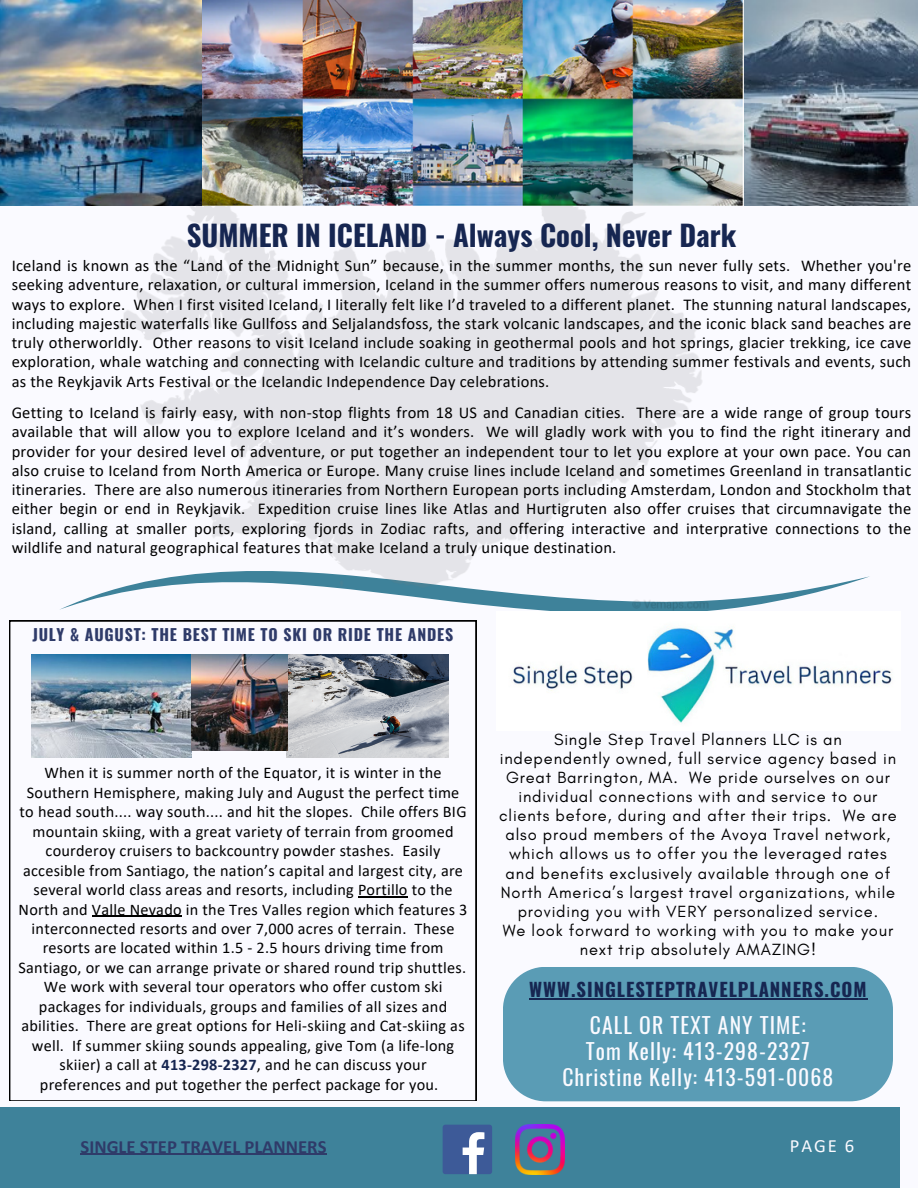
<style>
.page{position:relative;width:918px;height:1188px;background:#fafaff}
.page>*{position:absolute;margin:0;border:0;box-sizing:border-box;transform-origin:0 0}
.t1{font:700 28.65px "Oswald";color:#162651}
.t2{font:21.6px/25.8px "Oswald";letter-spacing:.05em;color:#fafaff;text-align:center}
.t3{font:700 18.75px "Oswald";letter-spacing:.05em;color:#162651}
.t4{font:700 18.75px "Calibri";color:#2f3b69}
.t5{font:18.75px "Calibri";color:#fafaff}
.t6{font:16.5px/19.2px "Calibri";letter-spacing:.015em;color:#000;text-align:justify}
.t7{font:16.5px/19.2px "Glacial Indifference";letter-spacing:.05em;color:#000;text-align:center}
.t8{font:16.2px/19.5px "Calibri";letter-spacing:.015em;color:#000;text-align:center}
.t9{font:700 15.9px "Oswald";letter-spacing:.05em;color:#2f3b69}
.s1{font-weight:700;color:#162651}
</style>
<div class="page">
<div style="left:0;top:1107px;width:900px;height:81px;background:#3e829a"></div>
<svg style="left:9px;top:621px;width:467px;height:480px"></svg>
<hr style="left:358px;top:896px;width:50px;height:2px;background:#000">
<hr style="left:92px;top:915px;width:90px;height:2px;background:#000">
<img style="left:32px;top:654px;width:159px;height:104px">
<img style="left:287px;top:654px;width:162px;height:104px">
<img style="left:192px;top:654px;width:95px;height:96px">
<svg style="left:60px;top:576px;width:810px;height:34px"></svg>
<img style="left:744px;top:0;width:174px;height:206px">
<img style="left:201px;top:0;width:543px;height:206px">
<img style="left:0;top:0;width:201px;height:206px">
<img style="left:513px;top:626px;width:379px;height:97px">
<div style="left:503px;top:967px;width:390px;height:134px;background:#5a9cb5"></div>
<hr style="left:529px;top:998px;width:339px;height:1px;background:#162651">
<img style="left:92px;top:150px;width:633px;height:476px">
<hr style="left:81px;top:1154px;width:246px;height:1px;background:#2f3b69">
<div style="left:443px;top:1125px;width:49px;height:49px;background:#3d5a98;border-radius:3px"></div>
<svg style="left:463px;top:1132px;width:21px;height:42px"></svg>
<img style="left:515px;top:1125px;width:50px;height:49px">
<p class="t1" style="left:187px;top:213px;width:551px">SUMMER IN ICELAND - Always Cool, Never Dark</p>
<p class="t6" style="left:12px;top:257px;width:901px">Iceland is known as the “Land of the Midnight Sun” because, in the summer months, the sun never fully sets. Whether you're seeking adventure, relaxation, or cultural immersion, Iceland in the summer offers numerous reasons to visit, and many different ways to explore. When I first visited Iceland, I literally felt like I’d traveled to a different planet. The stunning natural landscapes, including majestic waterfalls like Gullfoss and Seljalandsfoss, the stark volcanic landscapes, and the iconic black sand beaches are truly otherworldly. Other reasons to visit Iceland include soaking in geothermal pools and hot springs, glacier trekking, ice cave exploration, whale watching and connecting with Icelandic culture and traditions by attending summer festivals and events, such as the Reykjavik Arts Festival or the Icelandic Independence Day celebrations.</p>
<p class="t6" style="left:12px;top:404px;width:901px">Getting to Iceland is fairly easy, with non-stop flights from 18 US and Canadian cities. There are a wide range of group tours available that will allow you to explore Iceland and it’s wonders. We will gladly work with you to find the right itinerary and provider for your desired level of adventure, or put together an independent tour to let you explore at your own pace. You can also cruise to Iceland from North America or Europe. Many cruise lines include Iceland and sometimes Greenland in transatlantic itineraries. There are also numerous itineraries from Northern European ports including Amsterdam, London and Stockholm that either begin or end in Reykjavik. Expedition cruise lines like Atlas and Hurtigruten also offer cruises that circumnavigate the island, calling at smaller ports, exploring fjords in Zodiac rafts, and offering interactive and interprative connections to the wildlife and natural geographical features that make Iceland a truly unique destination.</p>
<p class="t9" style="left:32px;top:622px;width:422px">JULY &amp; AUGUST: THE BEST TIME TO SKI OR RIDE THE ANDES</p>
<p class="t8" style="left:19px;top:765px;width:450px">When it is summer north of the Equator, it is winter in the Southern Hemisphere, making July and August the perfect time to head south.... way south.... and hit the slopes. Chile offers BIG mountain skiing, with a great variety of terrain from groomed courderoy cruisers to backcountry powder stashes. Easily accesible from Santiago, the nation’s capital and largest city, are several world class areas and resorts, including Portillo to the North and Valle Nevado in the Tres Valles region which features 3 interconnected resorts and over 7,000 acres of terrain. These resorts are located within 1.5 - 2.5 hours driving time from Santiago, or we can arrange private or shared round trip shuttles.<br>We work with several tour operators who offer custom ski packages for individuals, groups and families of all sizes and abilities. There are great options for Heli-skiing and Cat-skiing as well. If summer skiing sounds appealing, give Tom (a life-long skiier) a call at <span class="s1">413-298-2327</span>, and he can discuss your preferences and put together the perfect package for you.</p>
<h3 class="t7" style="left:499px;top:729px;width:399px">Single Step Travel Planners LLC is an independently owned, full service agency based in Great Barrington, MA. We pride ourselves on our individual connections with and service to our clients before, during and after their trips. We are also proud members of the Avoya Travel network, which allows us to offer you the leveraged rates and benefits exclusively available through one of North America’s largest travel organizations, while providing you with VERY personalized service.</h3>
<h2 class="t7" style="left:503px;top:921px;width:392px">We look forward to working with you to make your next trip absolutely AMAZING!</h2>
<h5 class="t3" style="left:529px;top:975px;width:339px">WWW.SINGLESTEPTRAVELPLANNERS.COM</h5>
<p class="t2" style="left:562px;top:1012px;width:272px">CALL OR TEXT ANY TIME:<br>Tom Kelly: 413-298-2327<br>Christine Kelly: 413-591-0068</p>
<p class="t4" style="left:81px;top:1139px;width:248px">SINGLE STEP TRAVEL PLANNERS</p>
<p class="t5" style="left:790px;top:1138px;width:66px">PAGE 6</p>
</div>
